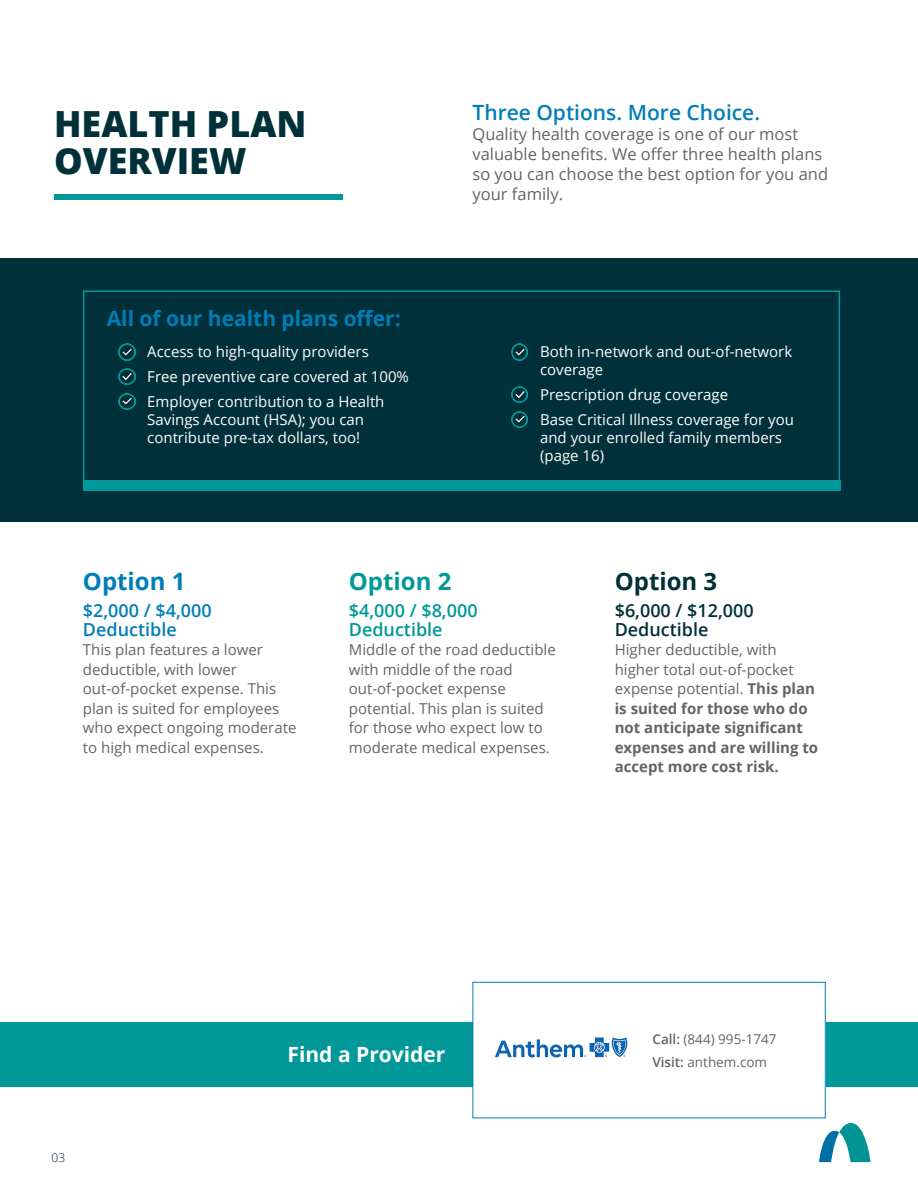
<style>
.page{position:relative;width:918px;height:1188px;background:#fff}
.page>*{position:absolute;margin:0;border:0;box-sizing:border-box;transform-origin:0 0}
.t1{font:800 36px/37.5px "Open Sans";color:#003039}
.t2{font:700 24px "Open Sans";color:#007db8}
.t3{font:700 24px "Open Sans";color:#009898}
.t4{font:700 24px "Open Sans";color:#003039}
.t5{font:700 21px "Open Sans";color:#007db8}
.t6{font:600 21px "Open Sans";color:#007db8}
.t7{font:700 21px "Open Sans";color:#fff}
.t8{font:600 18px/18.6px "Open Sans";color:#003039}
.t9{font:600 18px/18.6px "Open Sans";color:#007db8}
.t10{font:600 18px/18.6px "Open Sans";color:#009898}
.t11{font:16.5px/19.8px "Open Sans";color:#636466}
.t12{font:15px/24.8px "Open Sans";color:#fff}
.t13{font:15px/19.5px "Open Sans";color:#636466}
.t14{font:700 15px/19.5px "Open Sans";color:#636466}
.t15{font:13.5px/23px "Open Sans";color:#636466}
.t16{font:300 12px "Open Sans";color:#003039}
.s1{font-weight:400}
.s2{font-weight:600}
</style>
<div class="page">
<svg style="left:819px;top:1123px;width:52px;height:39px"></svg>
<div style="left:0;top:259px;width:918px;height:263px;background:#003039"></div>
<img style="left:119px;top:344px;width:16px;height:16px">
<svg style="left:122px;top:348px;width:10px;height:7px"></svg>
<img style="left:119px;top:368px;width:16px;height:17px">
<svg style="left:122px;top:373px;width:10px;height:7px"></svg>
<img style="left:119px;top:393px;width:16px;height:17px">
<svg style="left:122px;top:398px;width:10px;height:7px"></svg>
<img style="left:512px;top:344px;width:16px;height:16px">
<svg style="left:515px;top:348px;width:9px;height:7px"></svg>
<img style="left:512px;top:386px;width:16px;height:17px">
<svg style="left:515px;top:391px;width:9px;height:7px"></svg>
<img style="left:512px;top:411px;width:16px;height:17px">
<svg style="left:515px;top:416px;width:9px;height:7px"></svg>
<div style="left:83px;top:290px;width:757px;height:195px;border:2px solid #009898"></div>
<div style="left:83px;top:480px;width:757px;height:10px;background:#009898"></div>
<div style="left:54px;top:194px;width:288px;height:6px;background:#009898"></div>
<div style="left:0;top:1022px;width:918px;height:65px;background:#009898"></div>
<div style="left:473px;top:982px;width:352px;height:136px;background:#fff"></div>
<svg style="left:495px;top:1037px;width:132px;height:20px"></svg>
<h1 class="t1" style="left:54px;top:103px;width:254px">HEALTH PLAN<br>OVERVIEW</h1>
<h3 class="t5" style="left:107px;top:303px;width:296px">All of our health plans offer:</h3>
<p class="t12" style="left:147px;top:339px;width:263px">Access to high-quality providers<br>Free preventive care covered at 100%<br>Employer contribution to a Health</p>
<p class="t12" style="left:147px;top:410px;width:218px;line-height:18px">Savings Account (HSA); you can contribute pre-tax dollars, too!</p>
<h3 class="t6" style="left:472px;top:98px;width:289px">Three Options. More Choice.</h3>
<p class="t11" style="left:472px;top:124px;width:357px">Quality health coverage is one of our most valuable benefits. We offer three health plans so you can choose the best option for you and your family.</p>
<p class="t12" style="left:540px;top:342px;width:254px;line-height:18px">Both in-network and out-of-network coverage</p>
<p class="t12" style="left:540px;top:382px;width:255px">Prescription drug coverage<br>Base Critical Illness coverage for you</p>
<p class="t12" style="left:540px;top:428px;width:244px;line-height:18px">and your enrolled family members (page 16)</p>
<h2 class="t2" style="left:83px;top:564px;width:104px">Option 1</h2>
<p class="t9" style="left:83px;top:601px;width:130px">$2,000 / $4,000<br>Deductible</p>
<p class="t13" style="left:83px;top:640px;width:215px">This plan features a lower deductible, with lower out-of-pocket expense. This plan is suited for employees who expect ongoing moderate to high medical expenses.</p>
<h2 class="t3" style="left:349px;top:564px;width:104px">Option 2</h2>
<p class="t10" style="left:349px;top:601px;width:130px">$4,000 / $8,000<br>Deductible</p>
<p class="t13" style="left:349px;top:640px;width:208px">Middle of the road deductible with middle of the road out-of-pocket expense potential. This plan is suited for those who expect low to moderate medical expenses.</p>
<h2 class="t4" style="left:615px;top:564px;width:104px">Option 3</h2>
<p class="t8" style="left:615px;top:601px;width:141px">$6,000 / $12,000<br>Deductible</p>
<p class="t14" style="left:615px;top:640px;width:205px"><span class="s1">Higher deductible, with higher total out-of-pocket expense potential.</span> This plan is suited for those who do not anticipate significant expenses and are willing to accept more cost risk.</p>
<p class="t16" style="left:52px;top:1149px;width:15px">03</p>
<h3 class="t7" style="left:288px;top:1040px;width:159px">Find a Provider</h3>
<p class="t15" style="left:652px;top:1027px;width:126px"><span class="s2">Call:</span> (844) 995-1747<br><span class="s2">Visit:</span> anthem.com</p>
</div>
